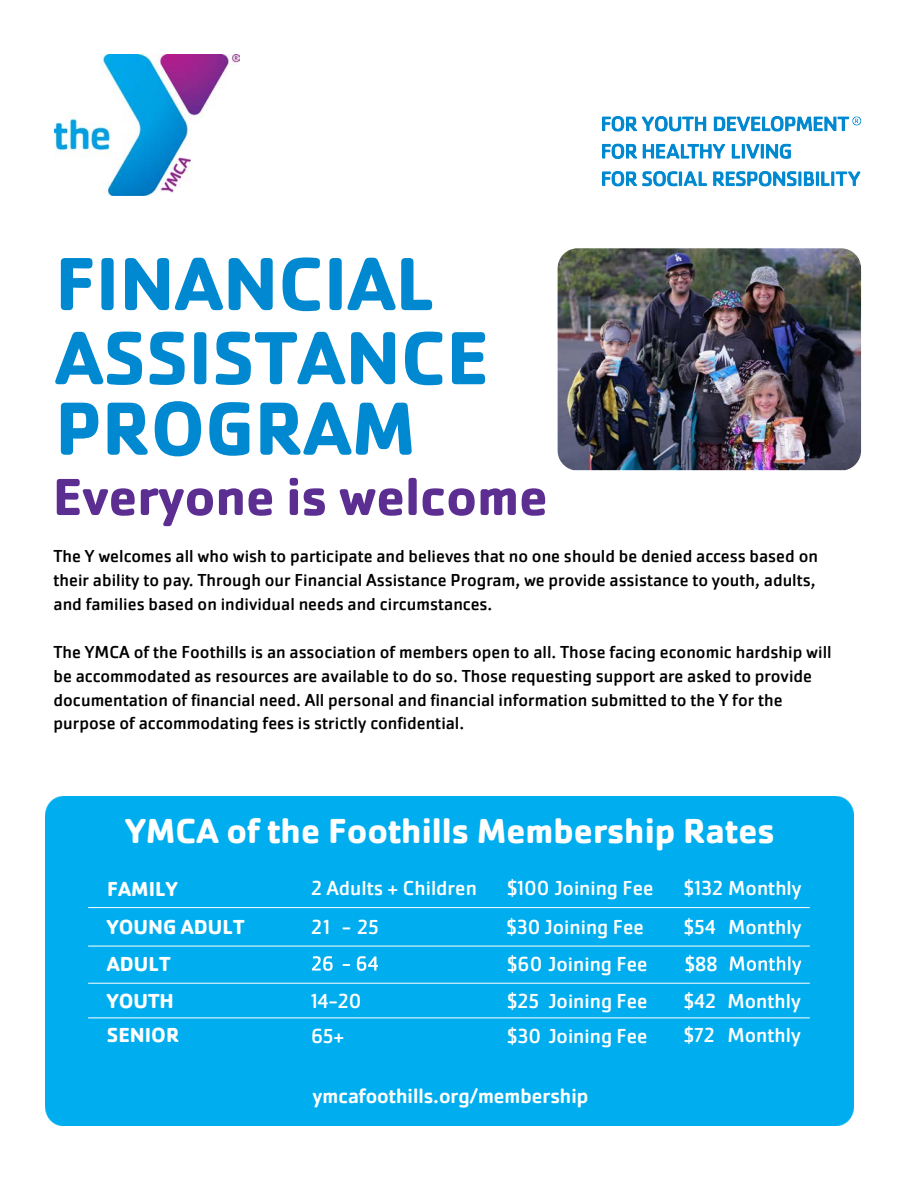
<style>
.page{position:relative;width:918px;height:1188px;background:#fff}
.page>*{position:absolute;margin:0;border:0;box-sizing:border-box;transform-origin:0 0}
.t1{font:700 78px/70.5px "Cachet Pro";color:#0089d0}
.t2{font:700 54px "Cachet Pro";color:#5c2e91}
.t3{font:700 36px "Cachet Pro";color:#fff}
.t4{font:21px/38.4px "Cachet Pro";color:#fff}
.t5{font:700 21px/34.7px "Cachet Pro";color:#fff}
.t6{font:500 21px "Cachet Pro";color:#fff}
.t7{font:18px/24px "Cachet Pro";color:#000}
</style>
<div class="page">
<img style="left:602px;top:117px;width:260px;height:70px">
<div style="left:45px;top:797px;width:809px;height:329px;background:#00aeef"></div>
<img style="left:54px;top:54px;width:186px;height:142px">
<svg style="left:312px;top:956px;width:21px;height:15px"></svg>
<svg style="left:343px;top:964px;width:7px;height:2px"></svg>
<svg style="left:357px;top:956px;width:21px;height:15px"></svg>
<svg style="left:730px;top:956px;width:71px;height:19px"></svg>
<hr style="left:88px;top:907px;width:722px;height:1px;background:#fff">
<hr style="left:88px;top:946px;width:722px;height:1px;background:#fff">
<hr style="left:88px;top:983px;width:722px;height:1px;background:#fff">
<hr style="left:88px;top:1017px;width:722px;height:1px;background:#fff">
<img style="left:558px;top:248px;width:303px;height:222px">
<h1 class="t1" style="left:55px;top:249px;width:381px">FINANCIAL</h1>
<h1 class="t1" style="left:55px;top:323px;width:435px">ASSISTANCE<br>PROGRAM</h1>
<h2 class="t2" style="left:53px;top:463px;width:497px">Everyone is welcome</h2>
<p class="t7" style="left:54px;top:544px;width:766px">The Y welcomes all who wish to participate and believes that no one should be denied access based on their ability to pay. Through our Financial Assistance Program, we provide assistance to youth, adults, and families based on individual needs and circumstances.</p>
<p class="t7" style="left:54px;top:640px;width:780px">The YMCA of the Foothills is an association of members open to all. Those facing economic hardship will be accommodated as resources are available to do so. Those requesting support are asked to provide documentation of financial need. All personal and financial information submitted to the Y for the purpose of accommodating fees is strictly confidential.</p>
<h3 class="t3" style="left:126px;top:808px;width:651px">YMCA of the Foothills Membership Rates</h3>
<p class="t5" style="left:107px;top:872px;width:72px">FAMILY</p>
<p class="t4" style="left:683px;top:869px;width:120px">$132 Monthly</p>
<p class="t4" style="left:506px;top:869px;width:149px">$100 Joining Fee $30 Joining Fee</p>
<p class="t4" style="left:311px;top:869px;width:167px">2 Adults + Children</p>
<p class="t4" style="left:683px;top:909px;width:36px;line-height:36.5px">$54 $88</p>
<p class="t4" style="left:728px;top:908px;width:75px">Monthly</p>
<p class="t4" style="left:683px;top:982px;width:119px">$42 Monthly</p>
<p class="t5" style="left:107px;top:909px;width:139px">YOUNG ADULT</p>
<p class="t4" style="left:311px;top:908px;width:69px">21 -25</p>
<p class="t4" style="left:507px;top:945px;width:142px">$60 Joining Fee</p>
<p class="t5" style="left:107px;top:947px;width:65px">ADULT</p>
<p class="t4" style="left:311px;top:982px;width:52px">14-20</p>
<p class="t4" style="left:507px;top:982px;width:142px">$25 Joining Fee</p>
<p class="t5" style="left:107px;top:983px;width:74px">YOUTH<br>SENIOR</p>
<p class="t4" style="left:311px;top:1017px;width:35px">65+</p>
<p class="t4" style="left:507px;top:1017px;width:142px">$30 Joining Fee</p>
<p class="t4" style="left:683px;top:1016px;width:119px">$72 Monthly</p>
<p class="t6" style="left:313px;top:1083px;width:277px">ymcafoothills.org/membership</p>
</div>
